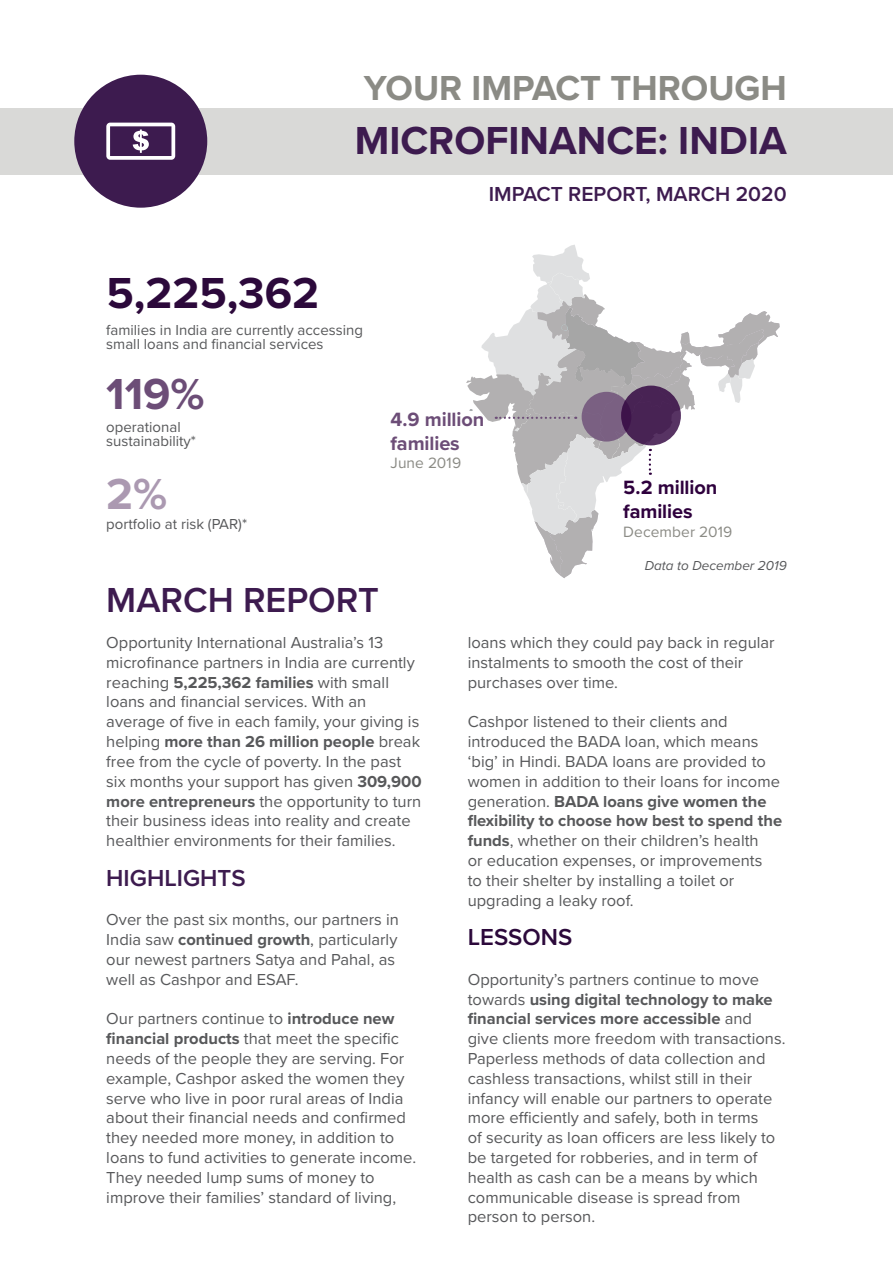
<style>
.page{position:relative;width:893px;height:1263px;background:#fff}
.page>*{position:absolute;margin:0;border:0;box-sizing:border-box;transform-origin:0 0}
.t1{font:700 45px "Proxima Nova";color:#2c093b}
.t2{font:700 45px "Proxima Nova";color:#6c4d77}
.t3{font:700 45px "Proxima Nova";color:#ab99b1}
.t4{font:700 40.5px "Proxima Nova";color:#3d1b4f}
.t5{font:700 36px "Proxima Nova";color:#8b8b85}
.sub_head{font:600 36px "Proxima Nova";color:#3d1b4f}
.Body{font:600 24px "Proxima Nova";color:#3d1b4f}
.Body-2{font:600 24px "Proxima Nova";color:#2c093b}
.sub_head-2{font:600 21px "Proxima Nova";color:#3d1b4f}
.Body_Copy_Black{font:700 19.95px/24px "Proxima Nova";letter-spacing:-.005em;color:#2e003d}
.Body_Copy_Black-2{font:700 19.95px/24px "Proxima Nova";letter-spacing:-.005em;color:#6c4d77}
.Body_Text{font:16.5px/19.8px "Proxima Nova";color:#57585a}
.Body_Copy_Black-3{font:15.45px "Proxima Nova";letter-spacing:.005em;color:#8b8b85}
.Body-3{font:15px/14.1px "Proxima Nova";color:#57585a}
.t6{font:italic 13.5px "Proxima Nova";color:#57585a}
.s1{font-weight:700}
</style>
<div class="page">
<div style="left:0;top:108px;width:893px;height:67px;background:#d9d9d7"></div>
<svg style="left:466px;top:245px;width:314px;height:333px"></svg>
<div style="left:621px;top:386px;width:60px;height:59px;background:linear-gradient(to right,#40194d,#54315f);border-radius:50%"></div>
<div style="left:74px;top:75px;width:133px;height:133px;background:#3d1b4f;border-radius:50%"></div>
<svg style="left:106px;top:123px;width:69px;height:37px"></svg>
<p class="t5" style="left:364px;top:61px;width:425px">YOUR IMPACT THROUGH</p>
<p class="t4" style="left:355px;top:110px;width:434px">MICROFINANCE: INDIA</p>
<p class="sub_head-2" style="left:489px;top:178px;width:299px">IMPACT REPORT, MARCH 2020</p>
<p class="t1" style="left:106px;top:260px;width:214px">5,225,362</p>
<p class="Body-3" style="left:106px;top:322px;width:258px">families in India are currently accessing small loans and financial services</p>
<p class="t2" style="left:106px;top:361px;width:100px">119%</p>
<p class="Body-3" style="left:106px;top:419px;width:91px">operational sustainability*</p>
<p class="t3" style="left:106px;top:460px;width:63px">2%</p>
<p class="Body-3" style="left:106px;top:516px;width:142px">portfolio at risk (PAR)*</p>
<p class="Body_Copy_Black-2" style="left:390px;top:406px;width:95px">4.9 million families</p>
<p class="Body_Copy_Black-3" style="left:390px;top:451px;width:72px">June 2019</p>
<p class="Body_Copy_Black" style="left:623px;top:475px;width:96px">5.2 million families</p>
<p class="Body_Copy_Black-3" style="left:623px;top:520px;width:111px">December 2019</p>
<p class="t6" style="left:645px;top:556px;width:143px">Data to December 2019</p>
<p class="sub_head" style="left:106px;top:573px;width:274px">MARCH REPORT</p>
<p class="Body_Text" style="left:106px;top:632px;width:315px">Opportunity International Australia’s 13 microfinance partners in India are currently reaching <span class="s1">5,225,362 families</span> with small loans and financial services. With an average of five in each family, your giving is helping <span class="s1">more than 26 million people</span> break free from the cycle of poverty. In the past</p>
<p class="Body_Text" style="left:106px;top:770px;width:317px">six months your support has given <span class="s1">309,900 more entrepreneurs</span> the opportunity to turn their business ideas into reality and create healthier environments for their families.</p>
<p class="Body" style="left:106px;top:860px;width:141px">HIGHLIGHTS</p>
<p class="Body_Text" style="left:106px;top:909px;width:294px">Over the past six months, our partners in India saw <span class="s1">continued growth</span>, particularly our newest partners Satya and Pahal, as well as Cashpor and ESAF.</p>
<p class="Body_Text" style="left:106px;top:1008px;width:311px">Our partners continue to <span class="s1">introduce new financial products</span> that meet the specific needs of the people they are serving. For example, Cashpor asked the women they serve who live in poor rural areas of India about their financial needs and confirmed they needed more money, in addition to loans to fund activities to generate income.<br>They needed lump sums of money to improve their families’ standard of living,</p>
<p class="Body_Text" style="left:468px;top:632px;width:308px">loans which they could pay back in regular instalments to smooth the cost of their purchases over time.</p>
<p class="Body_Text" style="left:468px;top:711px;width:316px">Cashpor listened to their clients and introduced the BADA loan, which means ‘big’ in Hindi. BADA loans are provided to women in addition to their loans for income generation. <span class="s1">BADA loans give women the flexibility to choose how best to spend the funds</span>, whether on their children’s health<br>or education expenses, or improvements<br>to their shelter by installing a toilet or upgrading a leaky roof.</p>
<p class="Body-2" style="left:468px;top:919px;width:106px">LESSONS</p>
<p class="Body_Text" style="left:468px;top:968px;width:319px">Opportunity’s partners continue to move towards <span class="s1">using digital technology to make financial services more accessible</span> and give clients more freedom with transactions.<br>Paperless methods of data collection and cashless transactions, whilst still in their infancy will enable our partners to operate more efficiently and safely, both in terms<br>of security as loan officers are less likely to be targeted for robberies, and in term of health as cash can be a means by which communicable disease is spread from person to person.</p>
</div>
